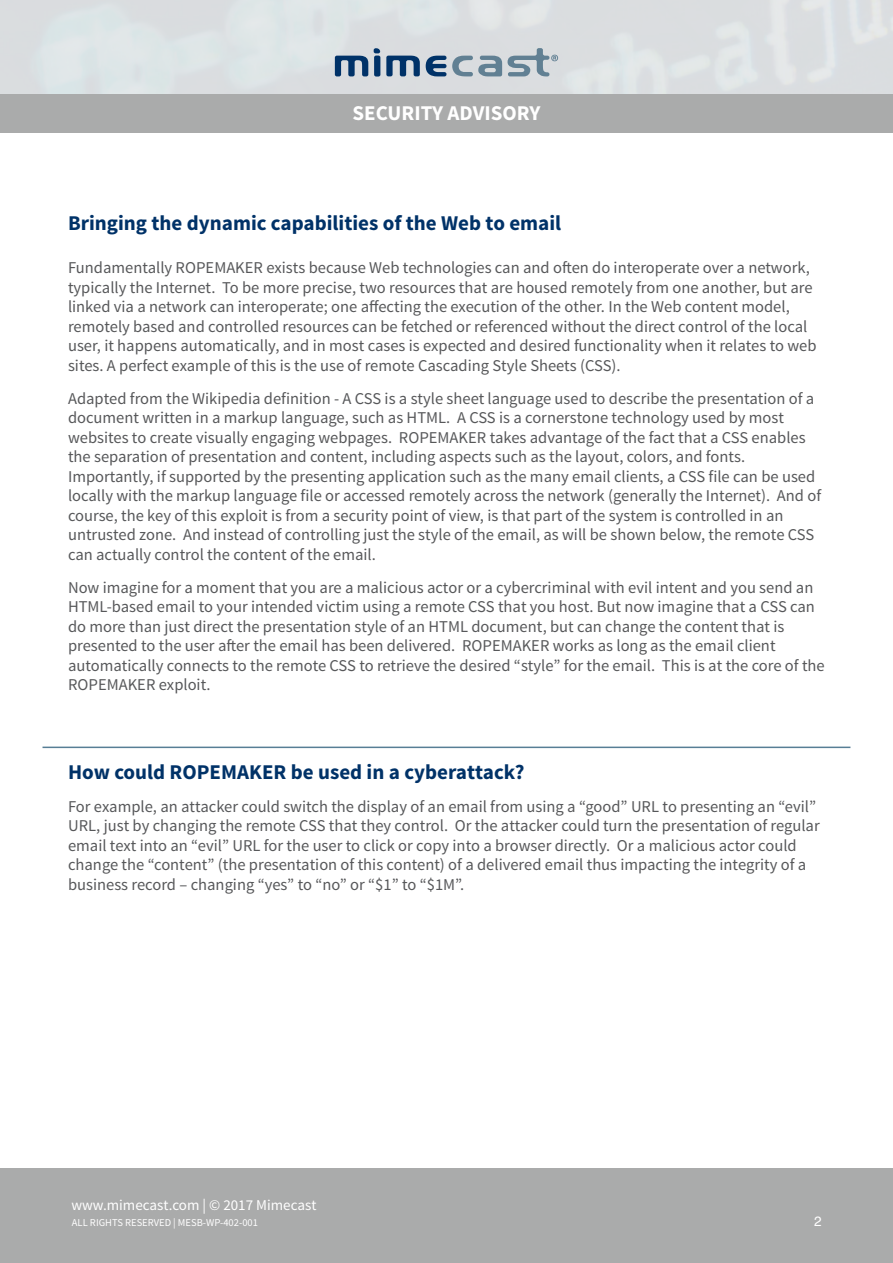
<style>
.page{position:relative;width:893px;height:1263px;background:#fff}
.page>*{position:absolute;margin:0;border:0;box-sizing:border-box;transform-origin:0 0}
.Main_Text{font:700 21px "Source Sans Pro";color:#003268}
.Page_Title{font:700 21px "Source Sans Pro";color:#fff}
.Main_Text-2{font:16.5px/19.5px "Source Sans Pro";color:#57585a}
.t1{font:15px "Source Sans Pro";color:#fff}
.t2{font:13.5px "Helvetica";color:#fff}
.t3{font:10.5px "Source Sans Pro";color:#fff}
</style>
<div class="page">
<div style="left:0;top:0;width:893px;height:106px;background:#dbdee1"></div>
<svg style="left:335px;top:56px;width:33px;height:20px"></svg>
<svg style="left:426px;top:56px;width:20px;height:20px"></svg>
<svg style="left:452px;top:56px;width:50px;height:20px"></svg>
<svg style="left:374px;top:48px;width:6px;height:29px"></svg>
<svg style="left:386px;top:56px;width:34px;height:20px"></svg>
<svg style="left:508px;top:48px;width:50px;height:28px"></svg>
<div style="left:0;top:94px;width:893px;height:39px;background:#aaabab"></div>
<div style="left:0;top:1168px;width:893px;height:95px;background:#aaabab"></div>
<hr style="left:43px;top:747px;width:807px;height:1px;background:#577e95">
<p class="Page_Title" style="left:353px;top:99px;width:189px">SECURITY ADVISORY</p>
<p class="Main_Text" style="left:68px;top:209px;width:495px">Bringing the dynamic capabilities of the Web to email</p>
<p class="Main_Text-2" style="left:68px;top:258px;width:750px">Fundamentally ROPEMAKER exists because Web technologies can and often do interoperate over a network, typically the Internet. To be more precise, two resources that are housed remotely from one another, but are linked via a network can interoperate; one affecting the execution of the other. In the Web content model, remotely based and controlled resources can be fetched or referenced without the direct control of the local user, it happens automatically, and in most cases is expected and desired functionality when it relates to web sites. A perfect example of this is the use of remote Cascading Style Sheets (CSS).</p>
<p class="Main_Text-2" style="left:68px;top:389px;width:755px">Adapted from the Wikipedia definition - A CSS is a style sheet language used to describe the presentation of a document written in a markup language, such as HTML. A CSS is a cornerstone technology used by most websites to create visually engaging webpages. ROPEMAKER takes advantage of the fact that a CSS enables the separation of presentation and content, including aspects such as the layout, colors, and fonts.<br>Importantly, if supported by the presenting application such as the many email clients, a CSS file can be used locally with the markup language file or accessed remotely across the network (generally the Internet). And of course, the key of this exploit is from a security point of view, is that part of the system is controlled in an untrusted zone. And instead of controlling just the style of the email, as will be shown below, the remote CSS can actually control the content of the email.</p>
<p class="Main_Text-2" style="left:68px;top:578px;width:758px">Now imagine for a moment that you are a malicious actor or a cybercriminal with evil intent and you send an HTML-based email to your intended victim using a remote CSS that you host. But now imagine that a CSS can do more than just direct the presentation style of an HTML document, but can change the content that is presented to the user after the email has been delivered. ROPEMAKER works as long as the email client automatically connects to the remote CSS to retrieve the desired “style” for the email. This is at the core of the ROPEMAKER exploit.</p>
<p class="Main_Text" style="left:68px;top:758px;width:458px">How could ROPEMAKER be used in a cyberattack?</p>
<p class="Main_Text-2" style="left:68px;top:797px;width:753px">For example, an attacker could switch the display of an email from using a “good” URL to presenting an “evil” URL, just by changing the remote CSS that they control. Or the attacker could turn the presentation of regular email text into an “evil” URL for the user to click or copy into a browser directly. Or a malicious actor could change the “content” (the presentation of this content) of a delivered email thus impacting the integrity of a business record – changing “yes” to “no” or “$1” to “$1M”.</p>
<p class="t1" style="left:71px;top:1195px;width:246px">www.mimecast.com | © 2017 Mimecast</p>
<p class="t3" style="left:72px;top:1216px;width:188px">ALL RIGHTS RESERVED | MESB-WP-402-001</p>
<p class="t2" style="left:814px;top:1210px;width:9px">2</p>
</div>
